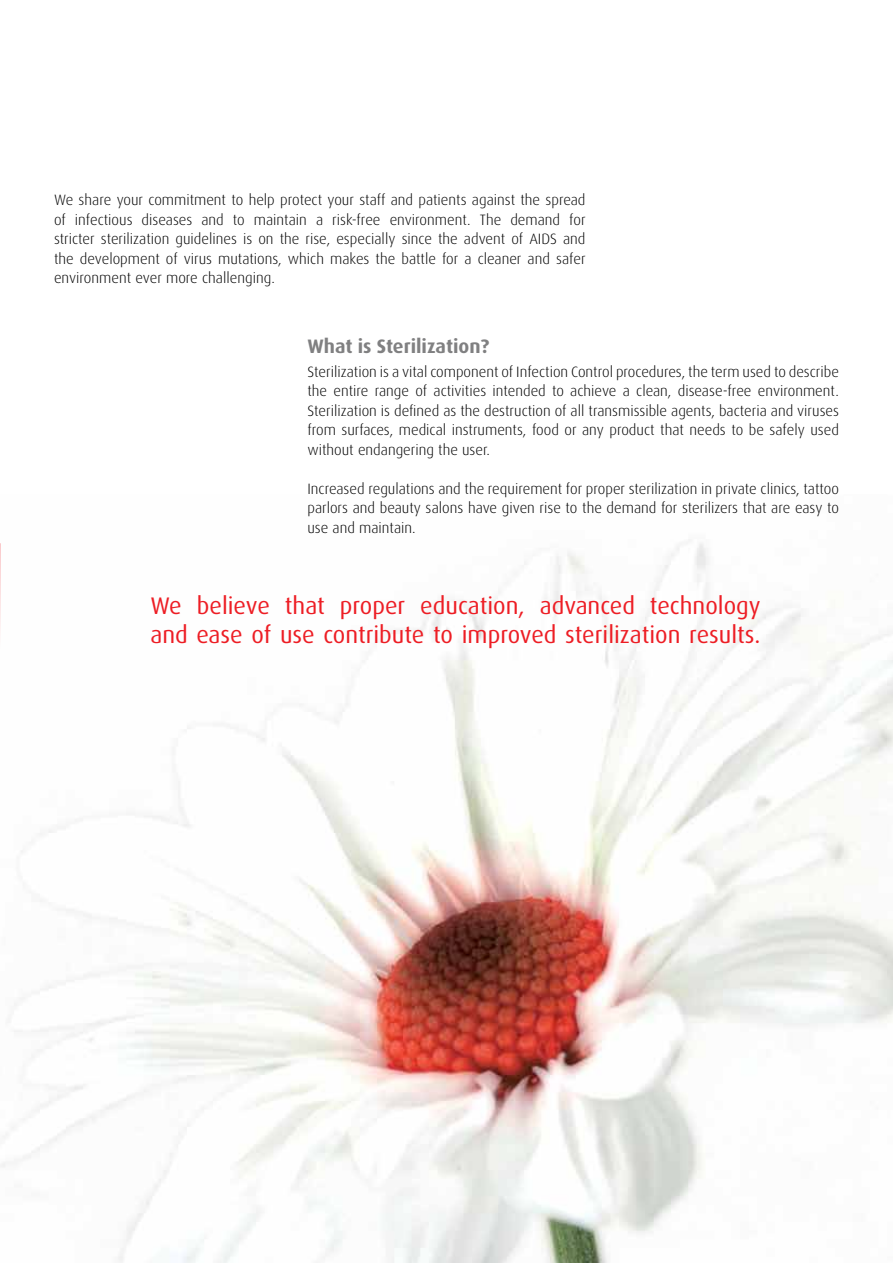
<style>
.page{position:relative;width:893px;height:1263px;background:#fff}
.page>*{position:absolute;margin:0;border:0;box-sizing:border-box;transform-origin:0 0}
.t1{font:24px/28.8px "Dax";color:#ed1d24}
.t2{font:700 19.5px "Dax";color:#808081}
.t3{font:300 15px/19.5px "Dax";color:#000;text-align:justify}
</style>
<div class="page">
<img style="left:0;top:539px;width:893px;height:724px">
<svg style="left:0;top:543px;width:1px;height:107px"></svg>
<p class="t3" style="left:54px;top:190px;width:533px">We share your commitment to help protect your staff and patients against the spread of infectious diseases and to maintain a risk-free environment. The demand for stricter sterilization guidelines is on the rise, especially since the advent of AIDS and the development of virus mutations, which makes the battle for a cleaner and safer environment ever more challenging.</p>
<h2 class="t2" style="left:307px;top:335px;width:183px">What is Sterilization?</h2>
<p class="t3" style="left:307px;top:362px;width:533px">Sterilization is a vital component of Infection Control procedures, the term used to describe the entire range of activities intended to achieve a clean, disease-free environment.<br>Sterilization is defined as the destruction of all transmissible agents, bacteria and viruses from surfaces, medical instruments, food or any product that needs to be safely used without endangering the user.</p>
<p class="t3" style="left:307px;top:479px;width:533px">Increased regulations and the requirement for proper sterilization in private clinics, tattoo parlors and beauty salons have given rise to the demand for sterilizers that are easy to use and maintain.</p>
<h1 class="t1" style="left:150px;top:591px;width:612px">We believe that proper education, advanced technology and ease of use contribute to improved sterilization results.</h1>
</div>
